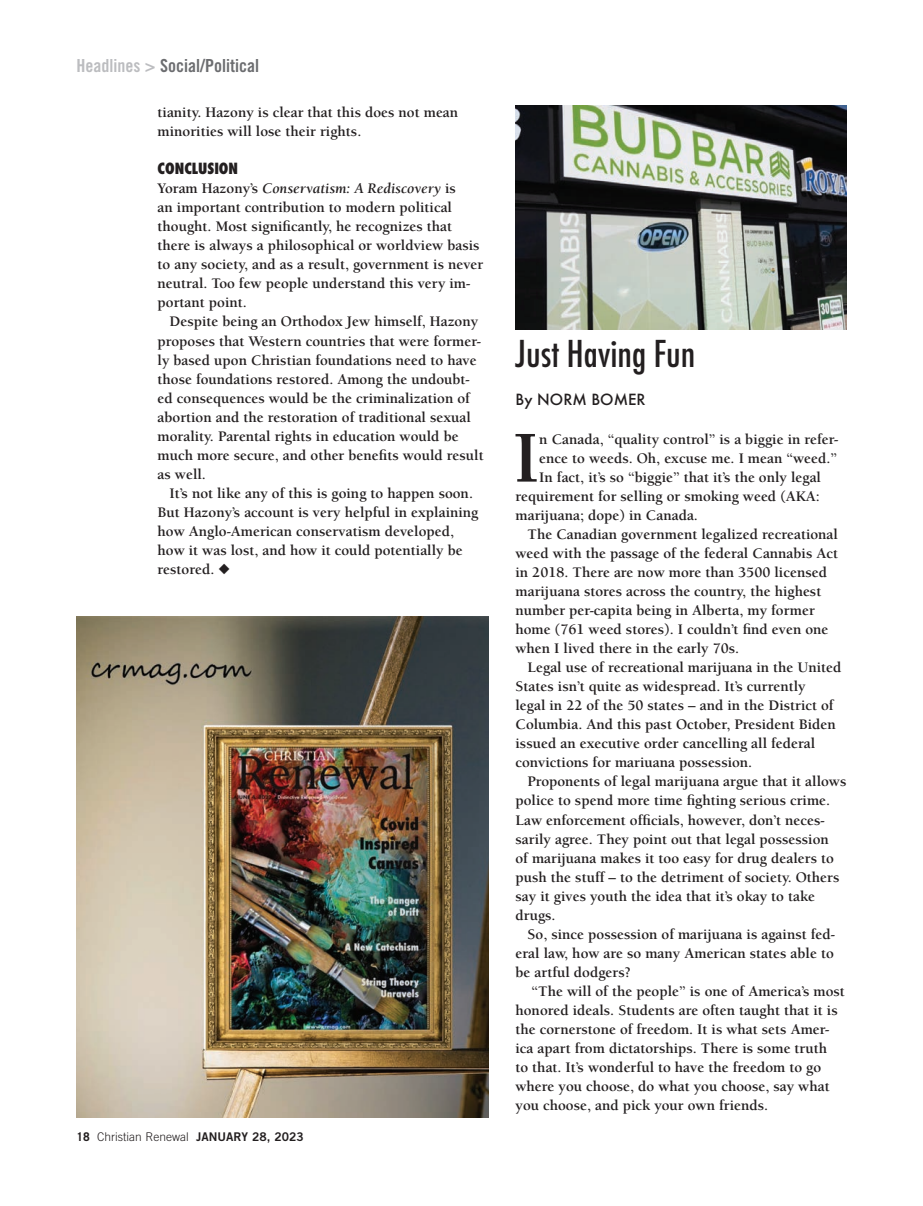
<style>
.page{position:relative;width:923px;height:1206px;background:#fff}
.page>*{position:absolute;margin:0;border:0;box-sizing:border-box;transform-origin:0 0}
.t1{font:700 75px "Berkeley";color:#231f20}
.t2{font:500 condensed 36px "Futura";color:#231f20}
.t3{font:18px "Trade Gothic Bold Cond Twenty";color:#6c6d70}
.t4{font:700 15px/19px "Berkeley";color:#231f20}
.t5{font:500 15px "Futura";color:#231f20}
.t6{font:800 condensed 15px "Futura";color:#231f20}
.t7{font:300 12px "Trade Gothic";color:#231f20}
.s1{color:#bcbdc0}
.s2{font-style:italic}
.s3{font-weight:700}
.s4{font-family:"Trade Gothic Bold Two";font-weight:400}
</style>
<div class="page">
<img style="left:515px;top:106px;width:331px;height:224px">
<img style="left:76px;top:616px;width:412px;height:502px">
<p class="t3" style="left:77px;top:55px;width:184px"><span class="s1">Headlines &gt;</span> Social/Political</p>
<p class="t4" style="left:158px;top:103px;width:302px">tianity. Hazony is clear that this does not mean minorities will lose their rights.</p>
<p class="t6" style="left:158px;top:158px;width:82px">CONCLUSION</p>
<p class="t4" style="left:158px;top:179px;width:327px">Yoram Hazony’s <span class="s2">Conservatism: A Rediscovery</span> is<br>an important contribution to modern political thought. Most significantly, he recognizes that there is always a philosophical or worldview basis to any society, and as a result, government is never neutral. Too few people understand this very im&shy;portant point.</p>
<p class="t4" style="left:158px;top:312px;width:327px;text-indent:12px">Despite being an Orthodox Jew himself, Hazony proposes that Western countries that were former&shy;ly based upon Christian foundations need to have those foundations restored. Among the undoubt&shy;ed consequences would be the criminalization of abortion and the restoration of traditional sexual morality. Parental rights in education would be much more secure, and other benefits would result as well.</p>
<p class="t4" style="left:158px;top:484px;width:322px;text-indent:12px">It’s not like any of this is going to happen soon.<br>But Hazony’s account is very helpful in explaining how Anglo-American conservatism developed, how it was lost, and how it could potentially be restored. ◆</p>
<p class="t7" style="left:77px;top:1130px;width:229px"><span class="s3">18</span> Christian Renewal <span class="s4">JANUARY 28, 2023</span></p>
<h2 class="t2" style="left:515px;top:331px;width:181px">Just Having Fun</h2>
<p class="t5" style="left:515px;top:390px;width:132px">By NORM BOMER</p>
<h1 class="t1" style="left:513px;top:418px;width:28px">I</h1>
<p class="t4" style="left:539px;top:430px;width:300px">n Canada, “quality control” is a biggie in refer-</p>
<p class="t4" style="left:539px;top:449px;width:299px">ence to weeds. Oh, excuse me. I mean “weed.”</p>
<p class="t4" style="left:539px;top:468px;width:283px">In fact, it’s so “biggie” that it’s the only legal</p>
<p class="t4" style="left:515px;top:487px;width:306px">requirement for selling or smoking weed (AKA:</p>
<p class="t4" style="left:515px;top:506px;width:184px">marijuana; dope) in Canada.</p>
<p class="t4" style="left:527px;top:525px;width:312px">The Canadian government legalized recreational</p>
<p class="t4" style="left:515px;top:544px;width:324px">weed with the passage of the federal Cannabis Act</p>
<p class="t4" style="left:515px;top:563px;width:313px">in 2018. There are now more than 3500 licensed</p>
<p class="t4" style="left:515px;top:582px;width:307px">marijuana stores across the country, the highest</p>
<p class="t4" style="left:515px;top:601px;width:301px">number per-capita being in Alberta, my former</p>
<p class="t4" style="left:515px;top:620px;width:314px">home (761 weed stores). I couldn’t find even one</p>
<p class="t4" style="left:515px;top:639px;width:225px">when I lived there in the early 70s.</p>
<p class="t4" style="left:527px;top:658px;width:315px">Legal use of recreational marijuana in the United</p>
<p class="t4" style="left:515px;top:677px;width:291px">States isn’t quite as widespread. It’s currently</p>
<p class="t4" style="left:515px;top:696px;width:319px">legal in 22 of the 50 states – and in the District of</p>
<p class="t4" style="left:515px;top:715px;width:322px">Columbia. And this past October, President Biden</p>
<p class="t4" style="left:515px;top:734px;width:301px">issued an executive order cancelling all federal</p>
<p class="t4" style="left:515px;top:753px;width:238px">convictions for mariuana possession.</p>
<p class="t4" style="left:527px;top:772px;width:320px">Proponents of legal marijuana argue that it allows</p>
<p class="t4" style="left:515px;top:791px;width:316px">police to spend more time fighting serious crime.</p>
<p class="t4" style="left:515px;top:811px;width:311px">Law enforcement officials, however, don’t neces-</p>
<p class="t4" style="left:515px;top:830px;width:315px">sarily agree. They point out that legal possession</p>
<p class="t4" style="left:515px;top:849px;width:320px">of marijuana makes it too easy for drug dealers to</p>
<p class="t4" style="left:515px;top:868px;width:325px">push the stuff – to the detriment of society. Others</p>
<p class="t4" style="left:515px;top:887px;width:301px">say it gives youth the idea that it’s okay to take</p>
<p class="t4" style="left:515px;top:906px;width:42px">drugs.</p>
<p class="t4" style="left:527px;top:925px;width:309px">So, since possession of marijuana is against fed-</p>
<p class="t4" style="left:515px;top:944px;width:320px">eral law, how are so many American states able to</p>
<p class="t4" style="left:515px;top:963px;width:117px">be artful dodgers?</p>
<p class="t4" style="left:531px;top:982px;width:315px">“The will of the people” is one of America’s most</p>
<p class="t4" style="left:515px;top:1001px;width:324px">honored ideals. Students are often taught that it is</p>
<p class="t4" style="left:515px;top:1020px;width:315px">the cornerstone of freedom. It is what sets Amer-</p>
<p class="t4" style="left:515px;top:1039px;width:313px">ica apart from dictatorships. There is some truth</p>
<p class="t4" style="left:515px;top:1058px;width:307px">to that. It’s wonderful to have the freedom to go</p>
<p class="t4" style="left:515px;top:1077px;width:316px">where you choose, do what you choose, say what</p>
<p class="t4" style="left:515px;top:1096px;width:254px">you choose, and pick your own friends.</p>
</div>
